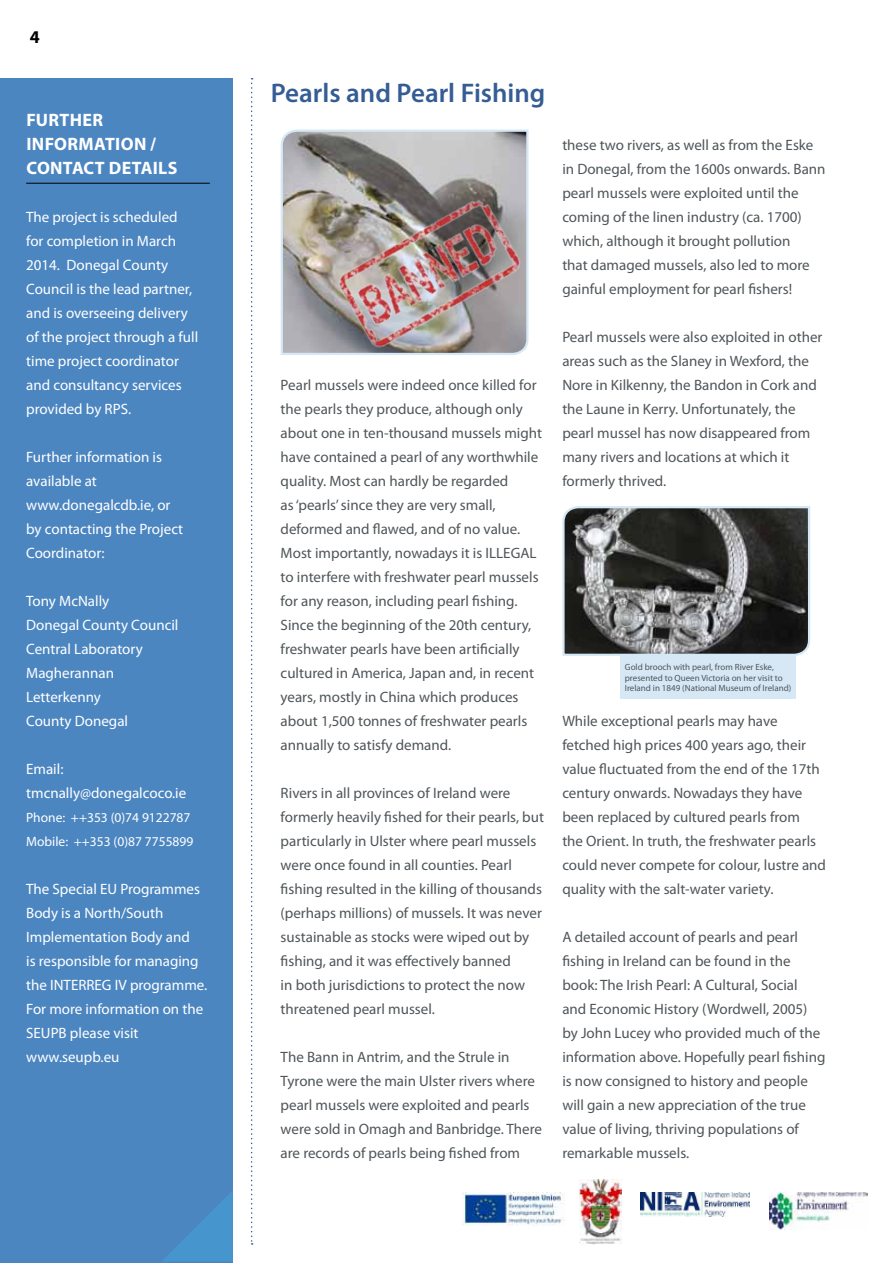
<style>
.page{position:relative;width:893px;height:1263px;background:#fff}
.page>*{position:absolute;margin:0;border:0;box-sizing:border-box;transform-origin:0 0}
.t1{font:600 27px "Myriad Pro";color:#355d94}
.t2{font:700 18px/24px "Myriad Pro";letter-spacing:.02em;color:#fff}
.t3{font:700 18px "Myriad Pro";color:#000}
.t4{font:15px/24px "Myriad Pro";color:#4f5559}
.t5{font:15px/24px "Myriad Pro";color:#fff}
.t6{font:13.5px/24px "Myriad Pro";color:#fff}
.t7{font:9px/10.8px "Myriad Pro";color:#4f5559}
</style>
<div class="page">
<div style="left:0;top:78px;width:233px;height:1185px;background:#4c86c1"></div>
<svg style="left:163px;top:1191px;width:70px;height:70px"></svg>
<svg style="left:251px;top:78px;width:2px;height:1167px"></svg>
<img style="left:769px;top:1193px;width:98px;height:36px">
<img style="left:641px;top:1193px;width:109px;height:24px">
<img style="left:580px;top:1179px;width:41px;height:66px">
<img style="left:463px;top:1193px;width:101px;height:33px">
<svg style="left:280px;top:129px;width:249px;height:226px;background:#b3b3b3"></svg>
<img style="left:314px;top:153px;width:215px;height:202px">
<svg style="left:562px;top:506px;width:248px;height:150px;background:#545554"></svg>
<div style="left:620px;top:655px;width:176px;height:43px;background:#d6e8f6"></div>
<hr style="left:26px;top:183px;width:184px;height:1px;background:#000">
<p class="t3" style="left:30px;top:25px;width:11px">4</p>
<p class="t2" style="left:26px;top:107px;width:142px">FURTHER<br>INFORMATION /<br>CONTACT DETAILS</p>
<p class="t5" style="left:26px;top:205px;width:174px">The project is scheduled for completion in March<br>2014. Donegal County<br>Council is the lead partner, and is overseeing delivery of the project through a full time project coordinator and consultancy services provided by RPS.</p>
<p class="t5" style="left:26px;top:445px;width:159px">Further information is available at www.donegalcdb.ie, or by contacting the Project<br>Coordinator:</p>
<p class="t5" style="left:26px;top:589px;width:154px">Tony McNally<br>Donegal County Council<br>Central Laboratory<br>Magherannan<br>Letterkenny<br>County Donegal</p>
<p class="t5" style="left:26px;top:757px;width:162px">Email: tmcnally@donegalcoco.ie</p>
<p class="t6" style="left:26px;top:805px;width:169px">Phone: ++353 (0)74 9122787<br>Mobile: ++353 (0)87 7755899</p>
<p class="t5" style="left:26px;top:877px;width:183px">The Special EU Programmes<br>Body is a North/South<br>Implementation Body and<br>is responsible for managing the INTERREG IV programme.<br>For more information on the<br>SEUPB please visit www.seupb.eu</p>
<h1 class="t1" style="left:271px;top:76px;width:276px">Pearls and Pearl Fishing</h1>
<p class="t4" style="left:281px;top:373px;width:263px">Pearl mussels were indeed once killed for the pearls they produce, although only about one in ten-thousand mussels might have contained a pearl of any worthwhile quality. Most can hardly be regarded<br>as ‘pearls’ since they are very small, deformed and flawed, and of no value.<br>Most importantly, nowadays it is ILLEGAL to interfere with freshwater pearl mussels for any reason, including pearl fishing.<br>Since the beginning of the 20th century, freshwater pearls have been artificially cultured in America, Japan and, in recent years, mostly in China which produces about 1,500 tonnes of freshwater pearls annually to satisfy demand.</p>
<p class="t4" style="left:281px;top:781px;width:265px">Rivers in all provinces of Ireland were formerly heavily fished for their pearls, but particularly in Ulster where pearl mussels were once found in all counties. Pearl fishing resulted in the killing of thousands (perhaps millions) of mussels. It was never sustainable as stocks were wiped out by fishing, and it was effectively banned<br>in both jurisdictions to protect the now threatened pearl mussel.</p>
<p class="t4" style="left:281px;top:1045px;width:263px">The Bann in Antrim, and the Strule in Tyrone were the main Ulster rivers where pearl mussels were exploited and pearls were sold in Omagh and Banbridge. There are records of pearls being fished from</p>
<p class="t4" style="left:562px;top:133px;width:265px">these two rivers, as well as from the Eske in Donegal, from the 1600s onwards. Bann pearl mussels were exploited until the coming of the linen industry (ca. 1700) which, although it brought pollution<br>that damaged mussels, also led to more gainful employment for pearl fishers!</p>
<p class="t4" style="left:562px;top:325px;width:262px">Pearl mussels were also exploited in other areas such as the Slaney in Wexford, the Nore in Kilkenny, the Bandon in Cork and the Laune in Kerry. Unfortunately, the pearl mussel has now disappeared from many rivers and locations at which it formerly thrived.</p>
<p class="t7" style="left:625px;top:661px;width:168px">Gold brooch with pearl, from River Eske, presented to Queen Victoria on her visit to<br>Ireland in 1849 (National Museum of Ireland)</p>
<p class="t4" style="left:562px;top:709px;width:265px">While exceptional pearls may have fetched high prices 400 years ago, their value fluctuated from the end of the 17th century onwards. Nowadays they have been replaced by cultured pearls from<br>the Orient. In truth, the freshwater pearls could never compete for colour, lustre and quality with the salt-water variety.</p>
<p class="t4" style="left:562px;top:925px;width:265px">A detailed account of pearls and pearl fishing in Ireland can be found in the book: The Irish Pearl: A Cultural, Social and Economic History (Wordwell, 2005) by John Lucey who provided much of the information above. Hopefully pearl fishing is now consigned to history and people will gain a new appreciation of the true value of living, thriving populations of remarkable mussels.</p>
</div>
